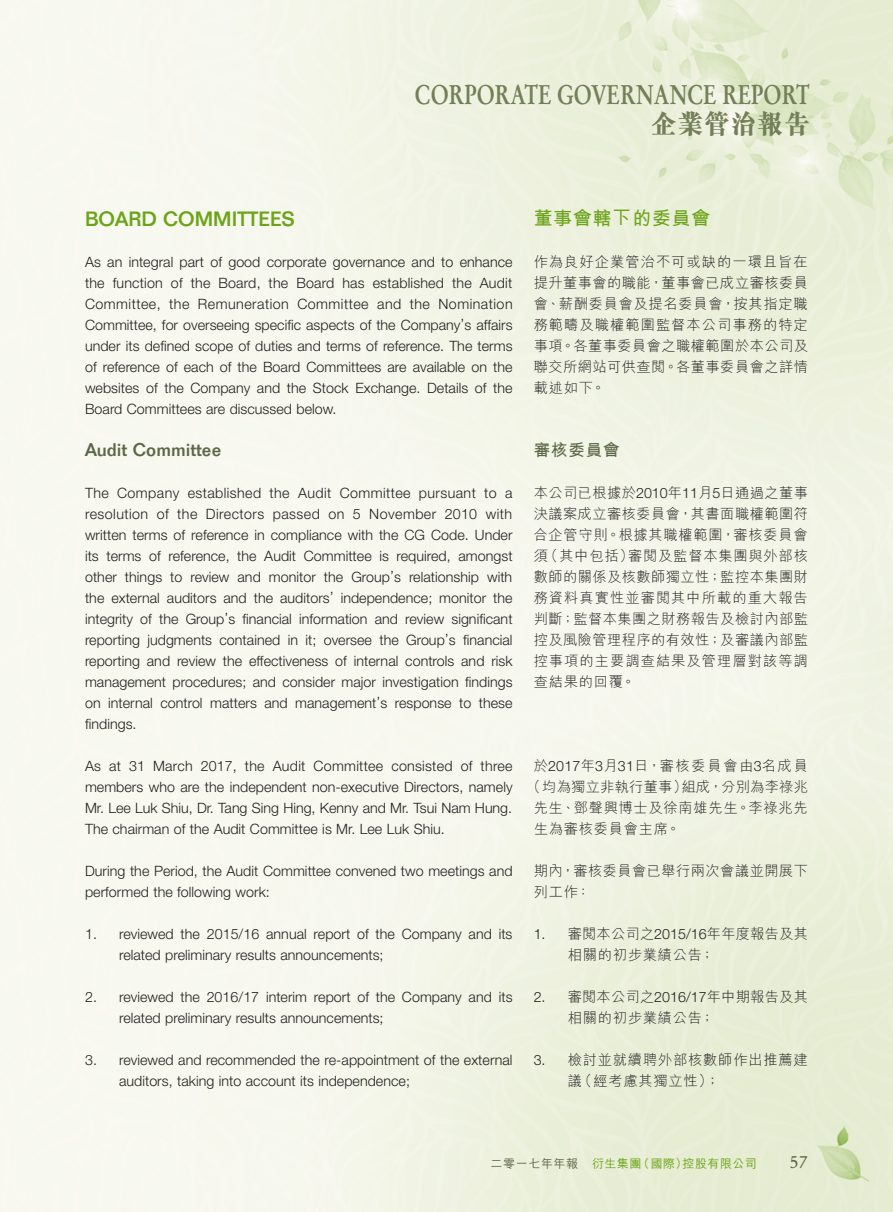
<style>
.page{position:relative;width:893px;height:1212px;background:#fff}
.page>*{position:absolute;margin:0;border:0;box-sizing:border-box;transform-origin:0 0}
.t1{font:700 27px "Stempel Garamond LT Std";color:#737f58;scale:.75 1}
.t2{font:800 27px "M Sung HK";letter-spacing:.035em;color:#737f58;scale:.95 1}
.Heading_1{font:500 20.25px "Folio Std";letter-spacing:.005em;color:#6ca419}
.C_Heading_1{font:700 18.75px "M Hei HK";letter-spacing:.055em;color:#6ca419}
.Heading_2{font:500 18px "Folio Std";letter-spacing:.005em;color:#5c6747}
.t3{font:18px "Stempel Garamond LT Std";color:#5c6747}
.C_Heading_2{font:700 16.5px "M Hei HK";letter-spacing:.055em;color:#5c6747}
.Body_Text{font:300 14.25px/21px "Helvetica Neue LT Std";letter-spacing:.005em;color:#231f20}
.C_Body_Text{font:300 14.25px/21px "M Hei HK";letter-spacing:.03em;color:#231f20}
.C_Body_Text-2{font:300 14.25px/21px "M Hei HK";letter-spacing:.055em;color:#231f20}
.C_Body_Text-3{font:300 14.25px "M Hei HK";letter-spacing:.115em;color:#231f20}
.C_Body_Text-4{font:300 14.25px "M Hei HK";letter-spacing:.05em;color:#231f20}
.t4{font:500 12px "M Hei HK";letter-spacing:.04em;color:#6ca419}
.s1{font-family:"Helvetica Neue LT Std"}
.s2{color:#5c6747}
</style>
<div class="page">
<img style="left:0;top:0;width:893px;height:1212px">
<h1 class="t1" style="left:415px;top:78px;width:528px">CORPORATE GOVERNANCE REPORT</h1>
<h1 class="t2" style="left:651px;top:110px;width:168px">企業管治報告</h1>
<p class="Heading_1" style="left:85px;top:207px;width:211px">BOARD COMMITTEES</p>
<p class="Body_Text" style="left:85px;top:251px;width:429px;text-align:justify">As an integral part of good corporate governance and to enhance the function of the Board, the Board has established the Audit Committee, the Remuneration Committee and the Nomination Committee, for overseeing specific aspects of the Company’s affairs under its defined scope of duties and terms of reference. The terms of reference of each of the Board Committees are available on the websites of the Company and the Stock Exchange. Details of the Board Committees are discussed below.</p>
<p class="Heading_2" style="left:85px;top:439px;width:138px">Audit Committee</p>
<p class="Body_Text" style="left:85px;top:482px;width:429px;text-align:justify">The Company established the Audit Committee pursuant to a resolution of the Directors passed on 5 November 2010 with written terms of reference in compliance with the CG Code. Under its terms of reference, the Audit Committee is required, amongst other things to review and monitor the Group’s relationship with the external auditors and the auditors’ independence; monitor the integrity of the Group’s financial information and review significant reporting judgments contained in it; oversee the Group’s financial reporting and review the effectiveness of internal controls and risk management procedures; and consider major investigation findings on internal control matters and management’s response to these findings.</p>
<p class="Body_Text" style="left:85px;top:755px;width:429px;text-align:justify">As at 31 March 2017, the Audit Committee consisted of three members who are the independent non-executive Directors, namely Mr. Lee Luk Shiu, Dr. Tang Sing Hing, Kenny and Mr. Tsui Nam Hung.<br>The chairman of the Audit Committee is Mr. Lee Luk Shiu.</p>
<p class="Body_Text" style="left:85px;top:860px;width:429px">During the Period, the Audit Committee convened two meetings and performed the following work:</p>
<p class="Body_Text" style="left:119px;top:923px;width:395px;text-indent:-34px">1. reviewed the 2015/16 annual report of the Company and its related preliminary results announcements;</p>
<p class="Body_Text" style="left:119px;top:986px;width:395px;text-indent:-34px">2. reviewed the 2016/17 interim report of the Company and its related preliminary results announcements;</p>
<p class="Body_Text" style="left:119px;top:1049px;width:395px;text-indent:-34px">3. reviewed and recommended the re-appointment of the external auditors, taking into account its independence;</p>
<p class="C_Heading_1" style="left:534px;top:205px;width:178px">董事會轄下的委員會</p>
<p class="C_Body_Text" style="left:534px;top:251px;width:276px;text-align:justify">作為良好企業管治不可或缺的一環且旨在提升董事會的職能，董事會已成立審核委員會、薪酬委員會及提名委員會，按其指定職務範疇及職權範圍監督本公司事務的特定事項。各董事委員會之職權範圍於本公司及聯交所網站可供查閱。各董事委員會之詳情載述如下。</p>
<p class="C_Heading_2" style="left:534px;top:438px;width:87px">審核委員會</p>
<p class="C_Body_Text" style="left:534px;top:482px;width:276px;text-align:justify">本公司已根據於<span class="s1">2010</span>年<span class="s1">11</span>月<span class="s1">5</span>日通過之董事決議案成立審核委員會，其書面職權範圍符合企管守則。根據其職權範圍，審核委員會須（其中包括）審閱及監督本集團與外部核數師的關係及核數師獨立性；監控本集團財務資料真實性並審閱其中所載的重大報告判斷；監督本集團之財務報告及檢討內部監控及風險管理程序的有效性；及審議內部監控事項的主要調查結果及管理層對該等調查結果的回覆。</p>
<p class="C_Body_Text-3" style="left:534px;top:759px;width:276px">於<span class="s1">2017</span>年<span class="s1">3</span>月<span class="s1">31</span>日，審核委員會由<span class="s1">3</span>名成員</p>
<p class="C_Body_Text" style="left:526px;top:776px;width:283px">（均為獨立非執行董事）組成，分別為李祿兆</p>
<p class="C_Body_Text-4" style="left:534px;top:801px;width:276px">先生、鄧聲興博士及徐南雄先生。李祿兆先</p>
<p class="C_Body_Text-2" style="left:534px;top:818px;width:148px">生為審核委員會主席。</p>
<p class="C_Body_Text" style="left:534px;top:860px;width:276px">期內，審核委員會已舉行兩次會議並開展下列工作：</p>
<p class="C_Body_Text" style="left:568px;top:923px;width:242px;text-indent:-34px"><span class="s1">1.</span> 審閱本公司之<span class="s1">2015/16</span>年年度報告及其相關的初步業績公告；</p>
<p class="C_Body_Text" style="left:568px;top:986px;width:242px;text-indent:-34px"><span class="s1">2.</span> 審閱本公司之<span class="s1">2016/17</span>年中期報告及其相關的初步業績公告；</p>
<p class="C_Body_Text-2" style="left:568px;top:1049px;width:242px;text-indent:-34px"><span class="s1">3.</span> 檢討並就續聘外部核數師作出推薦建議（經考慮其獨立性）；</p>
<p class="t4" style="left:490px;top:1155px;width:268px"><span class="s2">二零一七年年報</span> 衍生集團（國際）控股有限公司</p>
<p class="t3" style="left:790px;top:1151px;width:19px">57</p>
</div>
